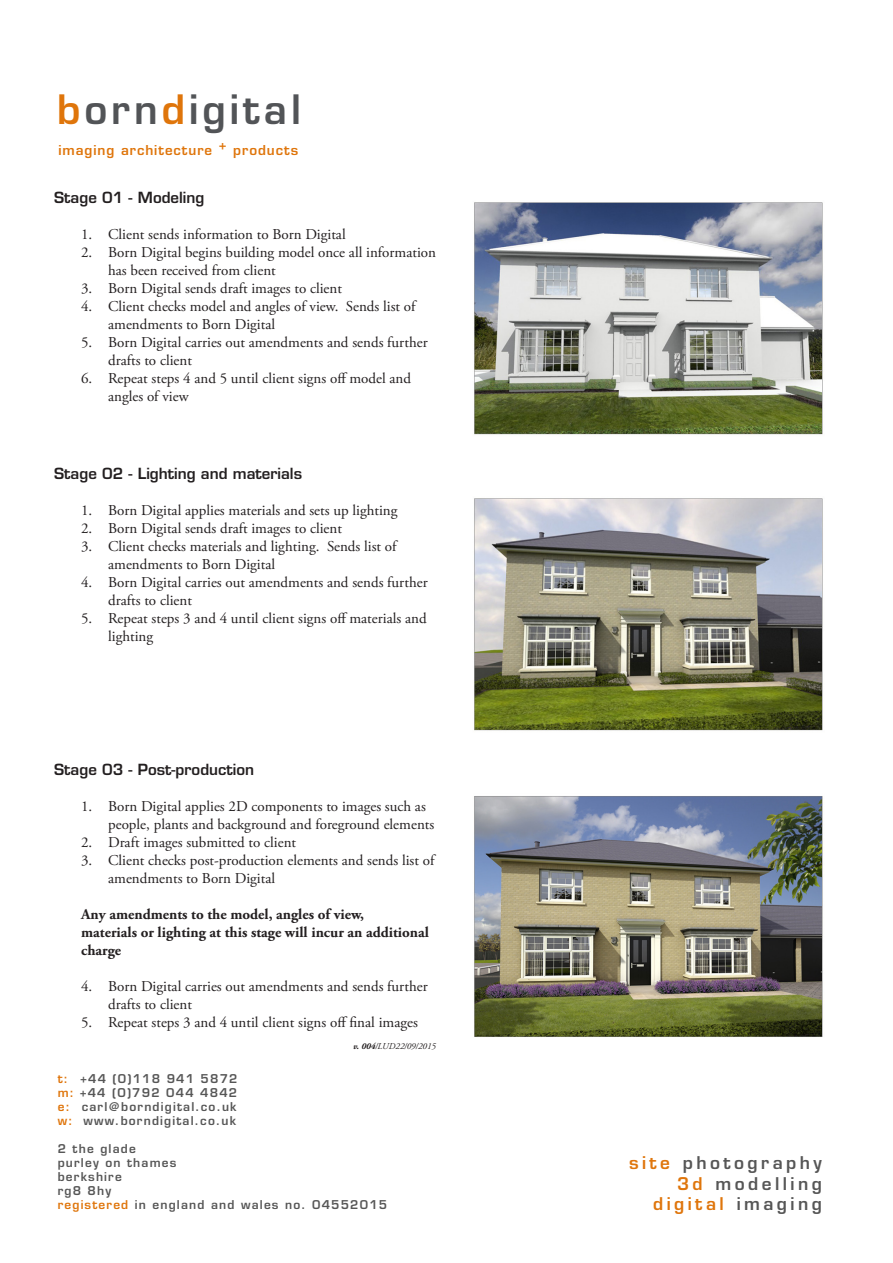
<style>
.page{position:relative;width:893px;height:1263px;background:#fff}
.page>*{position:absolute;margin:0;border:0;box-sizing:border-box;transform-origin:0 0}
.t1{font:600 39.45px "Eurostile";letter-spacing:.1em;color:#525457}
.t2{font:600 17.1px/20.9px "Eurostile";letter-spacing:.2em;color:#565656;text-align:right}
.t3{font:15px/18px "Adobe Garamond Pro";color:#231f20}
.t4{font:700 15px/18px "Adobe Garamond Pro";color:#231f20}
.t5{font:600 15px "Eurostile";color:#231f20}
.t6{font:600 13.35px "Eurostile";letter-spacing:.07em;color:#df750b}
.t7{font:600 11.85px/14.1px "Eurostile";letter-spacing:.1em;color:#565656;text-align:justify}
.t8{font:italic 9px "Adobe Garamond Pro";color:#231f20}
.s1{color:#df750b}
.s2{font-weight:700}
</style>
<div class="page">
<img style="left:474px;top:796px;width:349px;height:241px">
<img style="left:474px;top:498px;width:349px;height:233px">
<img style="left:474px;top:202px;width:349px;height:233px">
<p class="t1" style="left:57px;top:84px;width:245px"><span class="s1">b</span>orn<span class="s1">d</span>igital</p>
<p class="t6" style="left:58px;top:142px;width:241px">imaging architecture + products</p>
<p class="t5" style="left:54px;top:188px;width:152px">Stage 01 - Modeling</p>
<p class="t3" style="left:81px;top:226px;width:266px">1. Client sends information to Born Digital</p>
<p class="t3" style="left:108px;top:244px;width:329px;text-indent:-27px">2. Born Digital begins building model once all information has been received from client</p>
<p class="t3" style="left:81px;top:280px;width:262px">3. Born Digital sends draft images to client</p>
<p class="t3" style="left:108px;top:298px;width:309px;text-indent:-27px">4. Client checks model and angles of view. Sends list of amendments to Born Digital</p>
<p class="t3" style="left:108px;top:334px;width:321px;text-indent:-27px">5. Born Digital carries out amendments and sends further drafts to client</p>
<p class="t3" style="left:108px;top:370px;width:304px;text-indent:-27px">6. Repeat steps 4 and 5 until client signs off model and angles of view</p>
<p class="t5" style="left:54px;top:464px;width:249px">Stage 02 - Lighting and materials</p>
<p class="t3" style="left:81px;top:501px;width:318px">1. Born Digital applies materials and sets up lighting</p>
<p class="t3" style="left:81px;top:519px;width:262px">2. Born Digital sends draft images to client</p>
<p class="t3" style="left:108px;top:537px;width:290px;text-indent:-27px">3. Client checks materials and lighting. Sends list of amendments to Born Digital</p>
<p class="t3" style="left:108px;top:573px;width:321px;text-indent:-27px">4. Born Digital carries out amendments and sends further drafts to client</p>
<p class="t3" style="left:108px;top:609px;width:320px;text-indent:-27px">5. Repeat steps 3 and 4 until client signs off materials and lighting</p>
<p class="t5" style="left:54px;top:760px;width:201px">Stage 03 - Post-production</p>
<p class="t3" style="left:108px;top:798px;width:328px;text-indent:-27px">1. Born Digital applies 2D components to images such as people, plants and background and foreground elements</p>
<p class="t3" style="left:81px;top:834px;width:217px">2. Draft images submitted to client</p>
<p class="t3" style="left:108px;top:852px;width:328px;text-indent:-27px">3. Client checks post-production elements and sends list of amendments to Born Digital</p>
<p class="t4" style="left:81px;top:905px;width:349px">Any amendments to the model, angles of view,<br>materials or lighting at this stage will incur an additional charge</p>
<p class="t3" style="left:108px;top:978px;width:321px;text-indent:-27px">4. Born Digital carries out amendments and sends further drafts to client</p>
<p class="t3" style="left:81px;top:1014px;width:338px">5. Repeat steps 3 and 4 until client signs off final images</p>
<p class="t8" style="left:353px;top:1040px;width:84px"><span class="s2">v. 004</span>/LUD22/09/2015</p>
<p class="t7" style="left:58px;top:1071px;width:181px"><span class="s1">t:</span> +44 (0)118 941 5872 <span class="s1">m:</span> +44 (0)792 044 4842 <span class="s1">e:</span> carl@borndigital.co.uk <span class="s1">w:</span> www.borndigital.co.uk</p>
<p class="t7" style="left:58px;top:1141px;width:331px;text-align:left">2 the glade<br>purley on thames<br>berkshire<br>rg8 8hy<br><span class="s1">registered</span> in england and wales no. 04552015</p>
<p class="t2" style="left:629px;top:1152px;width:194px"><span class="s1">site</span> photography<br><span class="s1">3d</span> modelling <span class="s1">digital</span> imaging</p>
</div>
